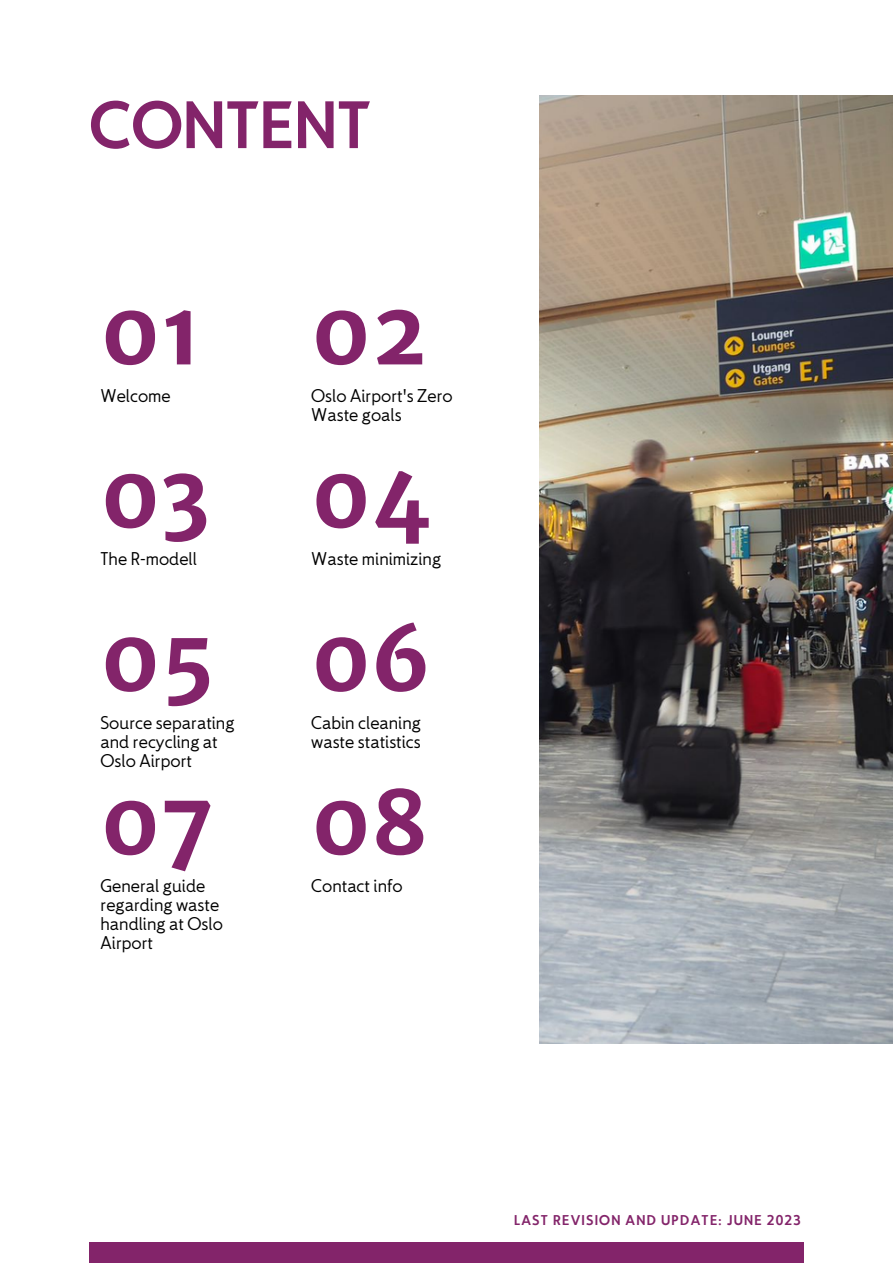
<style>
.page{position:relative;width:893px;height:1264px;background:#fff}
.page>*{position:absolute;margin:0;border:0;box-sizing:border-box;transform-origin:0 0}
.t1{font:700 86.85px "Merriweather Sans";color:#83246a}
.t2{font:700 60px "Avinor";color:#83246a}
.t3{font:500 16.2px/19px "Avinor";color:#000}
.t4{font:700 12.75px "Avinor";letter-spacing:.09em;color:#83246a}
</style>
<div class="page">
<div style="left:89px;top:1242px;width:714px;height:20px;background:#83246a"></div>
<img style="left:539px;top:95px;width:353px;height:948px">
<p class="t2" style="left:89px;top:87px;width:283px">CONTENT</p>
<p class="t1" style="left:100px;top:279px;width:104px">01</p>
<p class="t3" style="left:100px;top:386px;width:72px">Welcome</p>
<p class="t1" style="left:100px;top:442px;width:111px">03</p>
<p class="t3" style="left:100px;top:549px;width:98px">The R-modell</p>
<p class="t1" style="left:100px;top:605px;width:116px">05</p>
<p class="t3" style="left:100px;top:712px;width:135px">Source separating and recycling at<br>Oslo Airport</p>
<p class="t1" style="left:100px;top:769px;width:116px">07</p>
<p class="t3" style="left:100px;top:876px;width:124px">General guide regarding waste handling at Oslo<br>Airport</p>
<p class="t1" style="left:311px;top:279px;width:119px">02</p>
<p class="t3" style="left:311px;top:386px;width:143px">Oslo Airport's Zero<br>Waste goals</p>
<p class="t1" style="left:311px;top:442px;width:121px">04</p>
<p class="t3" style="left:311px;top:549px;width:131px">Waste minimizing</p>
<p class="t1" style="left:311px;top:605px;width:121px">06</p>
<p class="t3" style="left:311px;top:712px;width:111px">Cabin cleaning waste statistics</p>
<p class="t1" style="left:311px;top:769px;width:119px">08</p>
<p class="t3" style="left:311px;top:876px;width:93px">Contact info</p>
<p class="t4" style="left:514px;top:1211px;width:288px">LAST REVISION AND UPDATE: JUNE 2023</p>
</div>
